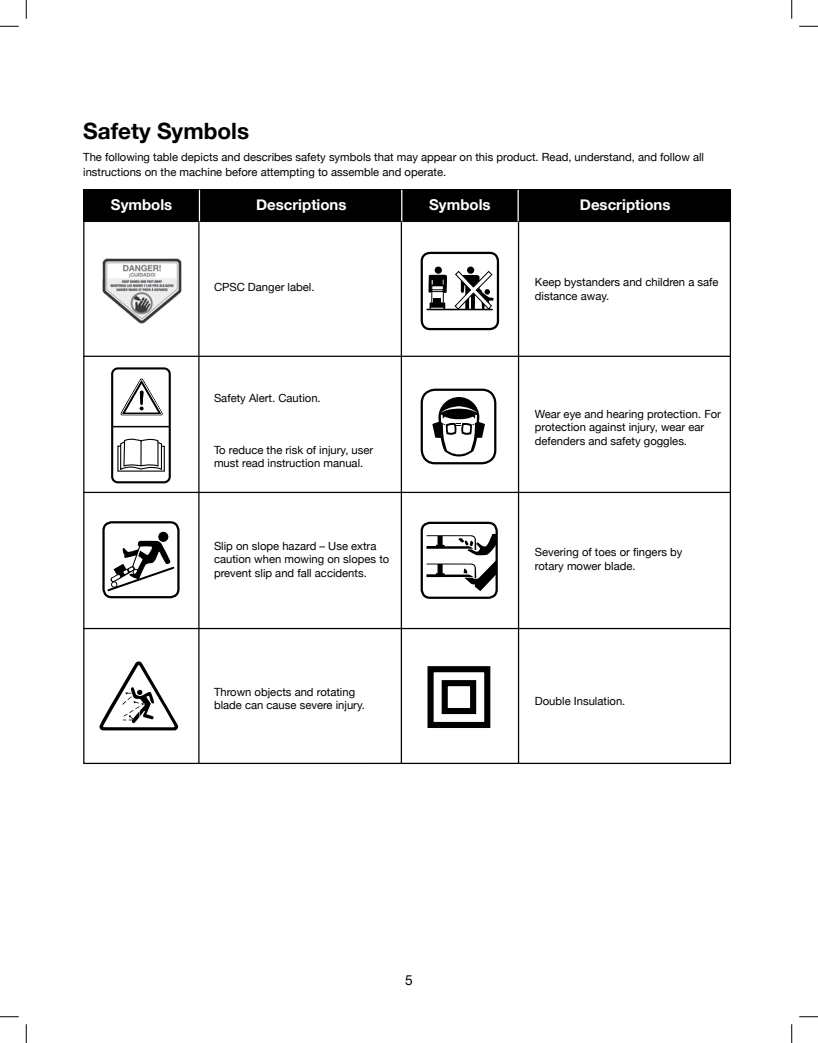
<style>
.page{position:relative;width:818px;height:1043px;background:#fff}
.page>*{position:absolute;margin:0;border:0;box-sizing:border-box;transform-origin:0 0}
.t1{font:700 22.5px "Helvetica Neue";color:#000}
.t2{font:700 15px "Helvetica Neue";color:#fff}
.t3{font:13.75px "Helvetica Neue";color:#000}
.t4{font:11.25px/13.5px "Helvetica Neue";color:#000}
</style>
<div class="page">
<hr style="left:83px;top:221px;width:647px;height:1px;background:#000">
<div style="left:83px;top:190px;width:647px;height:31px;background:#000"></div>
<hr style="left:83px;top:355px;width:647px;height:2px;background:#000">
<hr style="left:83px;top:492px;width:647px;height:1px;background:#000">
<hr style="left:83px;top:628px;width:647px;height:1px;background:#000">
<hr style="left:198px;top:222px;width:1px;height:541px;background:#000">
<hr style="left:401px;top:222px;width:1px;height:541px;background:#000">
<hr style="left:518px;top:222px;width:1px;height:541px;background:#000">
<hr style="left:199px;top:190px;width:1px;height:31px;background:#fff">
<hr style="left:401px;top:190px;width:1px;height:31px;background:#fff">
<hr style="left:517px;top:190px;width:1px;height:31px;background:#fff">
<div style="left:427px;top:666px;width:63px;height:62px;border:6px solid #000"></div>
<div style="left:441px;top:680px;width:35px;height:34px;border:6px solid #000"></div>
<svg style="left:99px;top:661px;width:80px;height:70px"></svg>
<div style="left:420px;top:521px;width:77px;height:78px;border:2px solid #000;border-radius:8px"></div>
<svg style="left:426px;top:534px;width:70px;height:57px"></svg>
<div style="left:102px;top:521px;width:77px;height:77px;border:2px solid #000;border-radius:8px"></div>
<div style="left:158px;top:532px;width:10px;height:10px;background:#000;border-radius:50%"></div>
<svg style="left:107px;top:540px;width:67px;height:51px"></svg>
<div style="left:420px;top:252px;width:79px;height:78px;border:2px solid #000;border-radius:8px"></div>
<svg style="left:434px;top:266px;width:8px;height:8px"></svg>
<div style="left:467px;top:266px;width:7px;height:8px;background:#000;border-radius:50%"></div>
<svg style="left:428px;top:275px;width:19px;height:34px"></svg>
<hr style="left:426px;top:309px;width:67px;height:1px;background:#000">
<svg style="left:454px;top:270px;width:39px;height:40px"></svg>
<div style="left:420px;top:388px;width:76px;height:76px;border:2px solid #000;border-radius:13px"></div>
<svg style="left:432px;top:397px;width:53px;height:59px"></svg>
<img style="left:102px;top:258px;width:80px;height:66px">
<div style="left:111px;top:367px;width:60px;height:116px;border:2px solid #000;border-radius:6px"></div>
<svg style="left:117px;top:438px;width:48px;height:34px"></svg>
<svg style="left:120px;top:378px;width:43px;height:37px"></svg>
<hr style="left:112px;top:426px;width:58px;height:1px;background:#000">
<svg style="left:0;top:25px;width:19px;height:2px"></svg>
<svg style="left:799px;top:25px;width:19px;height:2px"></svg>
<svg style="left:0;top:1016px;width:19px;height:1px"></svg>
<svg style="left:799px;top:1016px;width:19px;height:1px"></svg>
<svg style="left:25px;top:0;width:2px;height:19px"></svg>
<svg style="left:25px;top:1024px;width:2px;height:18px"></svg>
<svg style="left:791px;top:0;width:1px;height:19px"></svg>
<svg style="left:791px;top:1024px;width:1px;height:18px"></svg>
<h1 class="t1" style="left:83px;top:113px;width:167px">Safety Symbols</h1>
<p class="t4" style="left:83px;top:150px;width:622px;line-height:15px">The following table depicts and describes safety symbols that may appear on this product. Read, understand, and follow all instructions on the machine before attempting to assemble and operate.</p>
<h2 class="t2" style="left:111px;top:193px;width:63px">Symbols</h2>
<h2 class="t2" style="left:256px;top:193px;width:92px">Descriptions</h2>
<h2 class="t2" style="left:429px;top:193px;width:63px">Symbols</h2>
<h2 class="t2" style="left:580px;top:193px;width:92px">Descriptions</h2>
<p class="t4" style="left:214px;top:281px;width:102px">CPSC Danger label.</p>
<p class="t4" style="left:214px;top:392px;width:108px">Safety Alert. Caution.</p>
<p class="t4" style="left:214px;top:443px;width:161px">To reduce the risk of injury, user must read instruction manual.</p>
<p class="t4" style="left:214px;top:539px;width:177px">Slip on slope hazard – Use extra caution when mowing on slopes to prevent slip and fall accidents.</p>
<p class="t4" style="left:214px;top:685px;width:152px">Thrown objects and rotating blade can cause severe injury.</p>
<p class="t3" style="left:405px;top:970px;width:9px">5</p>
<p class="t4" style="left:535px;top:276px;width:185px">Keep bystanders and children a safe distance away.</p>
<p class="t4" style="left:535px;top:407px;width:188px">Wear eye and hearing protection. For protection against injury, wear ear defenders and safety goggles.</p>
<p class="t4" style="left:535px;top:546px;width:149px">Severing of toes or fingers by rotary mower blade.</p>
<p class="t4" style="left:535px;top:695px;width:92px">Double Insulation.</p>
</div>
